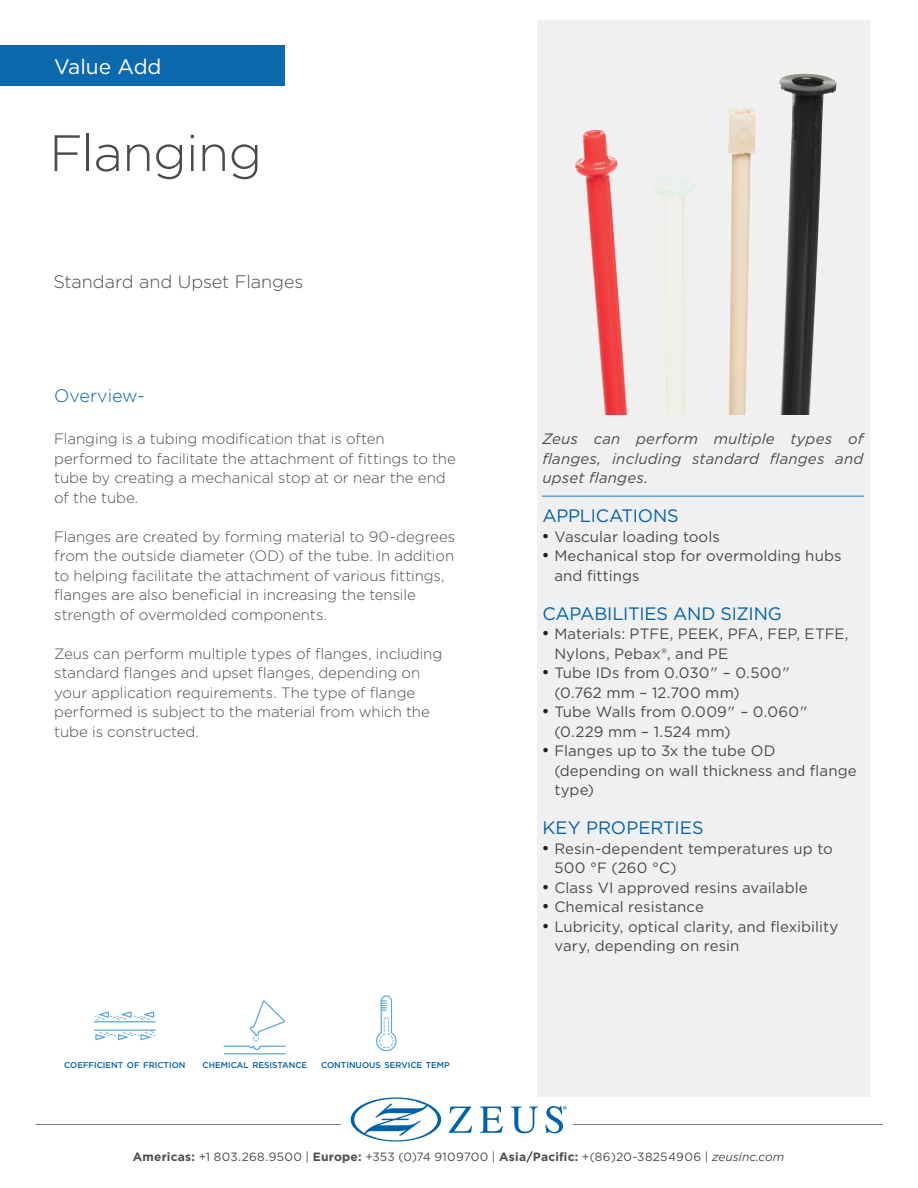
<style>
.page{position:relative;width:918px;height:1188px;background:#fff}
.page>*{position:absolute;margin:0;border:0;box-sizing:border-box;transform-origin:0 0}
.Zeus-H1{font:300 51px "Gotham";letter-spacing:-.015em;color:#4a4b4b}
.Zeus-Body-Copy{font:21px "Gotham";color:#fff}
.t1{font:18px "Gotham";letter-spacing:-.005em;color:#0161aa}
.t2{font:300 18px "Gotham";letter-spacing:-.005em;color:#4a4b4b}
.Zeus-Body-Copy-2{font:300 18px "Gotham";color:#0161aa}
.Zeus-Body-Copy-3{font:300 15px/19.5px "Gotham";letter-spacing:-.005em;color:#4a4b4b}
.t3{font:15px/19.5px "Gotham";letter-spacing:.005em;color:#4a4b4b}
.t4{font:italic 15px/19.5px "Gotham";letter-spacing:.015em;color:#4a4b4b;text-align:justify}
.t5{font:12px "Gotham";letter-spacing:.025em;color:#4a4b4b}
.t6{font:500 8.4px "Gotham";color:#0161aa}
.s1{font-family:"Times New Roman";font-size:18px;color:#231f20}
.s2{font-weight:700;color:#4b4c4c}
.s3{font-style:italic}
</style>
<div class="page">
<div style="left:537px;top:21px;width:332px;height:1076px;background:#f0f0f0"></div>
<img style="left:575px;top:73px;width:262px;height:342px">
<div style="left:0;top:46px;width:284px;height:40px;background:#0d69ae"></div>
<hr style="left:542px;top:495px;width:322px;height:2px;background:#59a1d1">
<svg style="left:94px;top:1011px;width:62px;height:29px"></svg>
<svg style="left:376px;top:995px;width:21px;height:56px"></svg>
<svg style="left:224px;top:1000px;width:62px;height:54px"></svg>
<svg style="left:449px;top:1107px;width:23px;height:26px"></svg>
<svg style="left:480px;top:1107px;width:23px;height:26px"></svg>
<svg style="left:511px;top:1107px;width:27px;height:26px"></svg>
<svg style="left:351px;top:1097px;width:90px;height:45px"></svg>
<svg style="left:545px;top:1106px;width:22px;height:27px"></svg>
<hr style="left:573px;top:1124px;width:310px;height:1px;background:#797a78">
<hr style="left:36px;top:1124px;width:305px;height:1px;background:#797a78">
<p class="Zeus-Body-Copy" style="left:54px;top:53px;width:109px">Value Add</p>
<p class="Zeus-H1" style="left:49px;top:121px;width:214px">Flanging</p>
<p class="t2" style="left:53px;top:270px;width:252px">Standard and Upset Flanges</p>
<p class="Zeus-Body-Copy-2" style="left:54px;top:384px;width:92px">Overview-</p>
<p class="Zeus-Body-Copy-3" style="left:54px;top:429px;width:403px">Flanging is a tubing modification that is often performed to facilitate the attachment of fittings to the tube by creating a mechanical stop at or near the end of the tube.</p>
<p class="Zeus-Body-Copy-3" style="left:54px;top:526px;width:403px">Flanges are created by forming material to 90-degrees from the outside diameter (OD) of the tube. In addition to helping facilitate the attachment of various fittings, flanges are also beneficial in increasing the tensile strength of overmolded components.</p>
<p class="Zeus-Body-Copy-3" style="left:54px;top:643px;width:390px">Zeus can perform multiple types of flanges, including standard flanges and upset flanges, depending on your application requirements. The type of flange performed is subject to the material from which the tube is constructed.</p>
<p class="t6" style="left:64px;top:1060px;width:123px">COEFFICIENT OF FRICTION</p>
<p class="t6" style="left:203px;top:1060px;width:106px">CHEMICAL RESISTANCE</p>
<p class="t6" style="left:321px;top:1060px;width:130px">CONTINUOUS SERVICE TEMP</p>
<p class="t4" style="left:542px;top:429px;width:323px">Zeus can perform multiple types of flanges, including standard flanges and upset flanges.</p>
<p class="t1" style="left:542px;top:504px;width:138px">APPLICATIONS</p>
<p class="t3" style="left:542px;top:526px;width:179px"><span class="s1">•</span> Vascular loading tools</p>
<p class="t3" style="left:554px;top:546px;width:289px;text-indent:-12px"><span class="s1">•</span> Mechanical stop for overmolding hubs and fittings</p>
<p class="t1" style="left:542px;top:602px;width:241px">CAPABILITIES AND SIZING</p>
<p class="t3" style="left:554px;top:624px;width:296px;text-indent:-12px"><span class="s1">•</span> Materials: PTFE, PEEK, PFA, FEP, ETFE,<br>Nylons, Pebax®, and PE</p>
<p class="t3" style="left:554px;top:663px;width:238px;text-indent:-12px"><span class="s1">•</span> Tube IDs from 0.030" – 0.500" (0.762 mm – 12.700 mm)</p>
<p class="t3" style="left:554px;top:702px;width:255px;text-indent:-12px"><span class="s1">•</span> Tube Walls from 0.009" – 0.060" (0.229 mm – 1.524 mm)</p>
<p class="t3" style="left:554px;top:741px;width:304px;text-indent:-12px"><span class="s1">•</span> Flanges up to 3x the tube OD (depending on wall thickness and flange type)</p>
<p class="t1" style="left:542px;top:816px;width:163px">KEY PROPERTIES</p>
<p class="t3" style="left:554px;top:838px;width:280px;text-indent:-12px"><span class="s1">•</span> Resin-dependent temperatures up to<br>500 °F (260 °C)</p>
<p class="t3" style="left:542px;top:877px;width:267px"><span class="s1">•</span> Class VI approved resins available</p>
<p class="t3" style="left:542px;top:897px;width:163px"><span class="s1">•</span> Chemical resistance</p>
<p class="t3" style="left:554px;top:916px;width:285px;text-indent:-12px"><span class="s1">•</span> Lubricity, optical clarity, and flexibility vary, depending on resin</p>
<p class="t5" style="left:133px;top:1149px;width:653px"><span class="s2">Americas:</span> +1 803.268.9500 | <span class="s2">Europe:</span> +353 (0)74 9109700 | <span class="s2">Asia/Pacific:</span> +(86)20-38254906 | <span class="s3">zeusinc.com</span></p>
</div>
